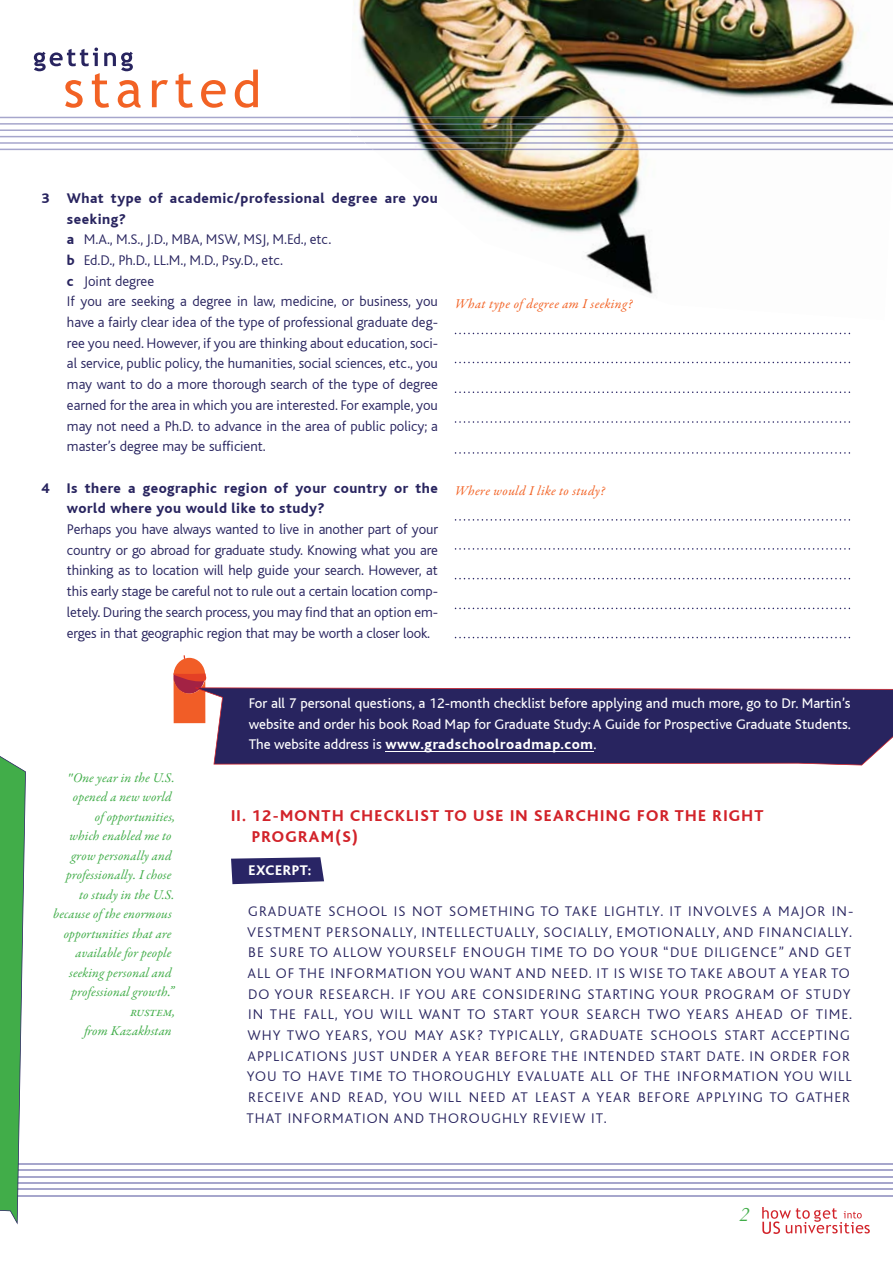
<style>
.page{position:relative;width:893px;height:1263px;background:#fff}
.page>*{position:absolute;margin:0;border:0;box-sizing:border-box;transform-origin:0 0}
.t1{font:italic 21px "Garamond";color:#41ad49}
.t2{font:800 16.5px/20.4px "Bliss";letter-spacing:.08em;color:#d2232a}
.t3{font:300 14.7px/20.7px "Bliss CE";letter-spacing:.055em;color:#28245f}
.t4{font:300 14.7px/20.7px "Bliss CE";color:#28245f}
.t5{font:14.7px/20.7px "Bliss CE";color:#fff}
.t6{font:800 14.7px/20.7px "Bliss";letter-spacing:.035em;color:#28245f}
.t7{font:800 14.7px "Bliss";letter-spacing:.04em;color:#fff}
.t8{font:italic 13.5px/19.5px "Garamond Premr Pro";letter-spacing:.005em;color:#41ad49;text-align:right}
.t9{font:italic 13.5px "Garamond Premr Pro";letter-spacing:.025em;color:#f26224}
.s1{font-family:"Bliss";font-weight:800}
.s2{font-family:"Garamond";font-size:12.75px}
.s3{font-size:14.25px}
.s4{font-family:"Bliss CE";font-weight:400}
</style>
<div class="page">
<hr style="left:0;top:1163px;width:893px;height:1px;background:#a6a6cc">
<hr style="left:0;top:1169px;width:893px;height:2px;background:#a6a6cc">
<hr style="left:0;top:1176px;width:893px;height:1px;background:#a6a6cc">
<hr style="left:0;top:1182px;width:893px;height:2px;background:#a6a6cc">
<hr style="left:0;top:1188px;width:893px;height:2px;background:#a6a6cc">
<hr style="left:0;top:1195px;width:893px;height:1px;background:#a6a6cc">
<svg style="left:455px;top:333px;width:395px;height:1px"></svg>
<svg style="left:455px;top:362px;width:395px;height:1px"></svg>
<svg style="left:455px;top:391px;width:395px;height:2px"></svg>
<svg style="left:455px;top:421px;width:395px;height:2px"></svg>
<svg style="left:455px;top:519px;width:395px;height:2px"></svg>
<svg style="left:455px;top:548px;width:395px;height:2px"></svg>
<svg style="left:455px;top:578px;width:395px;height:1px"></svg>
<svg style="left:455px;top:637px;width:395px;height:1px"></svg>
<svg style="left:455px;top:452px;width:395px;height:2px"></svg>
<svg style="left:455px;top:608px;width:395px;height:1px"></svg>
<img style="left:350px;top:0;width:543px;height:294px">
<svg style="left:231px;top:857px;width:93px;height:27px"></svg>
<svg style="left:0;top:756px;width:26px;height:468px"></svg>
<svg style="left:173px;top:655px;width:34px;height:68px"></svg>
<hr style="left:0;top:117px;width:350px;height:1px;background:#a6a6cc">
<img style="left:350px;top:117px;width:543px;height:1px">
<hr style="left:0;top:123px;width:350px;height:2px;background:#a6a6cc">
<img style="left:350px;top:123px;width:543px;height:2px">
<img style="left:374px;top:129px;width:519px;height:2px">
<img style="left:374px;top:136px;width:519px;height:1px">
<img style="left:374px;top:142px;width:519px;height:2px">
<svg style="left:0;top:129px;width:374px;height:21px"></svg>
<img style="left:372px;top:149px;width:521px;height:1px">
<svg style="left:34px;top:48px;width:224px;height:60px"></svg>
<svg style="left:195px;top:687px;width:698px;height:78px;fill:#28245f"></svg>
<hr style="left:385px;top:751px;width:209px;height:1px;background:#fff">
<svg style="left:762px;top:1207px;width:108px;height:27px"></svg>
<p class="t6" style="left:67px;top:188px;width:372px;text-indent:-26px">3 What type of academic/professional degree are you seeking?</p>
<p class="t4" style="left:67px;top:229px;width:373px"><span class="s1">a</span> M.A., M.S., J.D., MBA, MSW, MSJ, M.Ed., etc.<br><span class="s1">b</span> Ed.D., Ph.D., LL.M., M.D., Psy.D., etc.<br><span class="s1">c</span> Joint degree<br>If you are seeking a degree in law, medicine, or business, you have a fairly clear idea of the type of professional graduate deg&shy;ree you need. However, if you are thinking about education, soci&shy;al service, public policy, the humanities, social sciences, etc., you may want to do a more thorough search of the type of degree earned for the area in which you are interested. For example, you may not need a Ph.D. to advance in the area of public policy; a master’s degree may be sufficient.</p>
<p class="t6" style="left:67px;top:478px;width:372px;text-indent:-26px">4 Is there a geographic region of your country or the world where you would like to study?</p>
<p class="t3" style="left:67px;top:519px;width:373px;text-align:justify">Perhaps you have always wanted to live in another part of your country or go abroad for graduate study. Knowing what you are thinking as to location will help guide your search. However, at this early stage be careful not to rule out a certain location comp&shy;letely. During the search process, you may find that an option em&shy;erges in that geographic region that may be worth a closer look.</p>
<p class="t9" style="left:455px;top:295px;width:179px">What type of degree am I seeking?</p>
<p class="t9" style="left:455px;top:482px;width:152px">Where would I like to study?</p>
<p class="t8" style="left:53px;top:768px;width:124px"><span class="s2">″</span>One year in the U.S. opened a new world<br>of opportunities,<br>which enabled me to grow personally and professionally. I chose<br>to study in the U.S. because of the enormous opportunities that are available for people seeking personal and professional growth<span class="s3">.” </span>rustem,<br>om Kazakhstan</p>
<p class="t5" style="left:249px;top:693px;width:604px">For all 7 personal questions, a 12-month checklist before applying and much more, go to Dr. Martin’s website and order his book Road Map for Graduate Study: A Guide for Prospective Graduate Students.</p>
<p class="t7" style="left:249px;top:737px;width:349px"><span class="s4">The website address is</span> www.gradschoolroadmap.com<span class="s4">.</span></p>
<p class="t2" style="left:252px;top:806px;width:513px;text-indent:-21px">II. 12-MONTH CHECKLIST TO USE IN SEARCHING FOR THE RIGHT<br>PROGRAM(S)</p>
<p class="t7" style="left:249px;top:862px;width:64px">EXCERPT:</p>
<p class="t3" style="left:247px;top:901px;width:608px">GRADUATE SCHOOL IS NOT SOMETHING TO TAKE LIGHTLY. IT INVOLVES A MAJOR IN-VESTMENT PERSONALLY, INTELLECTUALLY, SOCIALLY, EMOTIONALLY, AND FINANCIALLY.<br>BE SURE TO ALLOW YOURSELF ENOUGH TIME TO DO YOUR “DUE DILIGENCE” AND GET ALL OF THE INFORMATION YOU WANT AND NEED. IT IS WISE TO TAKE ABOUT A YEAR TO DO YOUR RESEARCH. IF YOU ARE CONSIDERING STARTING YOUR PROGRAM OF STUDY IN THE FALL, YOU WILL WANT TO START YOUR SEARCH TWO YEARS AHEAD OF TIME.<br>WHY TWO YEARS, YOU MAY ASK? TYPICALLY, GRADUATE SCHOOLS START ACCEPTING APPLICATIONS JUST UNDER A YEAR BEFORE THE INTENDED START DATE. IN ORDER FOR YOU TO HAVE TIME TO THOROUGHLY EVALUATE ALL OF THE INFORMATION YOU WILL RECEIVE AND READ, YOU WILL NEED AT LEAST A YEAR BEFORE APPLYING TO GATHER THAT INFORMATION AND THOROUGHLY REVIEW IT.</p>
<h1 class="t1" style="left:739px;top:1200px;width:11px">2</h1>
</div>
